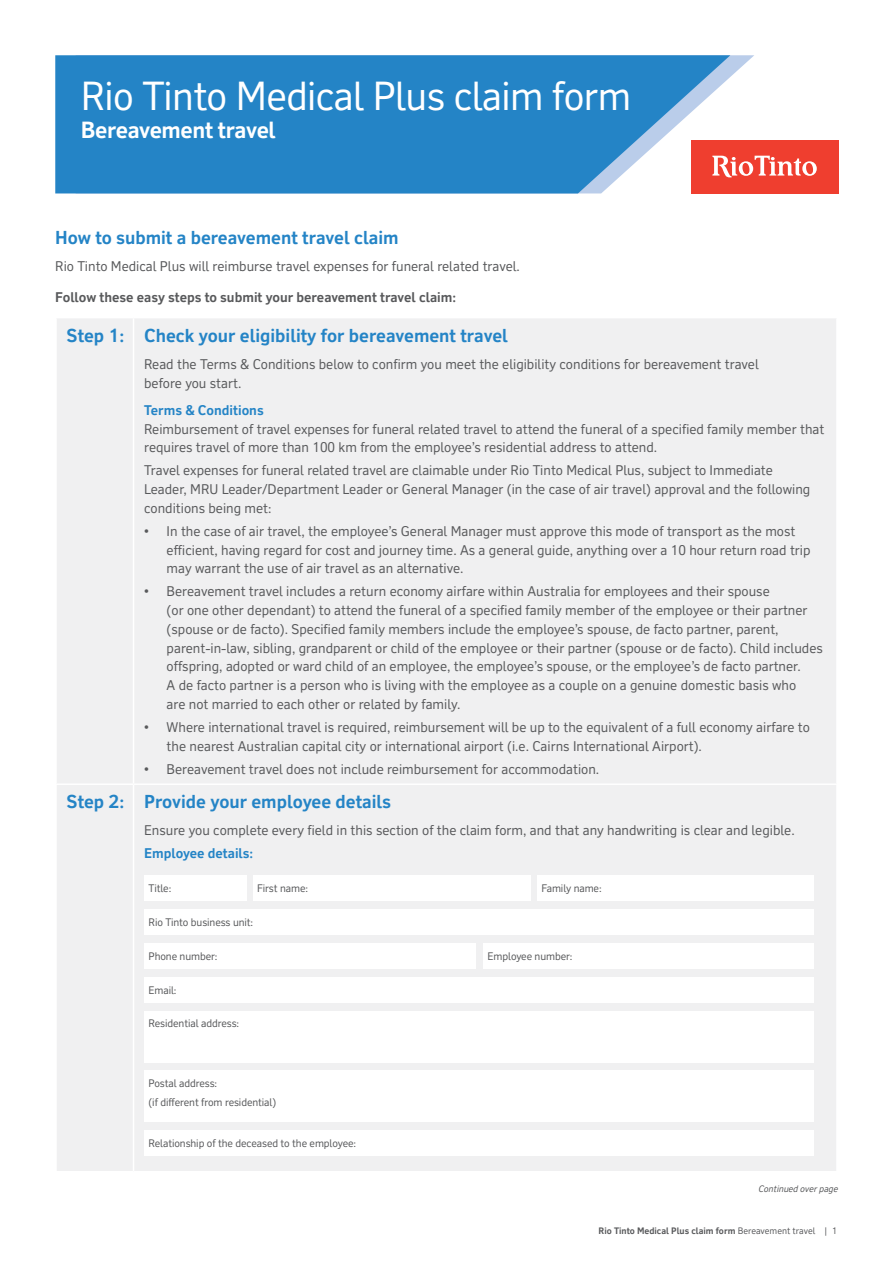
<style>
.page{position:relative;width:893px;height:1263px;background:#fff}
.page>*{position:absolute;margin:0;border:0;box-sizing:border-box;transform-origin:0 0}
.t1{font:39px "RT Vickerman";letter-spacing:-.015em;color:#fff}
.t2{font:700 22.5px "RT Vickerman";letter-spacing:-.015em;color:#fff}
.t3{font:700 18px "RT Vickerman";color:#2484c6}
.t4{font:13.5px/18.8px "RT Vickerman";color:#58595b}
.t5{font:700 13.5px "RT Vickerman";color:#58595b}
.t6{font:700 13.5px "RT Vickerman";color:#2484c6}
.t7{font:10.5px/18.8px "RT Vickerman";letter-spacing:-.01em;color:#58595b}
.t8{font:700 9px "RT Vickerman";color:#58595b}
.t9{font:italic 9px "RT Vickerman";color:#58595b}
.s1{font-weight:400}
</style>
<div class="page">
<div style="left:57px;top:319px;width:779px;height:852px;background:#f0f0f1"></div>
<hr style="left:133px;top:318px;width:1px;height:465px;background:#fff">
<hr style="left:55px;top:783px;width:79px;height:2px;background:#fff">
<hr style="left:134px;top:783px;width:704px;height:2px;background:#fff">
<hr style="left:133px;top:785px;width:1px;height:386px;background:#fff">
<svg style="left:55px;top:55px;width:675px;height:138px;background:#368dca"></svg>
<div style="left:144px;top:875px;width:103px;height:25px;background:#fff"></div>
<div style="left:144px;top:943px;width:332px;height:25px;background:#fff"></div>
<div style="left:144px;top:909px;width:670px;height:25px;background:#fff"></div>
<div style="left:144px;top:977px;width:670px;height:25px;background:#fff"></div>
<div style="left:144px;top:1011px;width:670px;height:51px;background:#fff"></div>
<div style="left:144px;top:1070px;width:670px;height:51px;background:#fff"></div>
<div style="left:144px;top:1130px;width:670px;height:25px;background:#fff"></div>
<div style="left:483px;top:943px;width:331px;height:25px;background:#fff"></div>
<div style="left:253px;top:875px;width:278px;height:25px;background:#fff"></div>
<div style="left:537px;top:875px;width:277px;height:25px;background:#fff"></div>
<div style="left:691px;top:140px;width:147px;height:53px;background:#ef3e2f"></div>
<svg style="left:712px;top:156px;width:105px;height:21px"></svg>
<h1 class="t1" style="left:81px;top:72px;width:552px">Rio Tinto Medical Plus claim form</h1>
<h2 class="t2" style="left:81px;top:116px;width:196px">Bereavement travel</h2>
<h3 class="t3" style="left:55px;top:226px;width:345px">How to submit a bereavement travel claim</h3>
<p class="t4" style="left:55px;top:256px;width:466px">Rio Tinto Medical Plus will reimburse travel expenses for funeral related travel.</p>
<p class="t5" style="left:55px;top:289px;width:402px">Follow these easy steps to submit your bereavement travel claim:</p>
<h3 class="t3" style="left:67px;top:324px;width:443px">Step 1: Check your eligibility for bereavement travel</h3>
<p class="t4" style="left:144px;top:354px;width:616px">Read the Terms &amp; Conditions below to confirm you meet the eligibility conditions for bereavement travel before you start.</p>
<p class="t6" style="left:144px;top:401px;width:121px">Terms &amp; Conditions</p>
<p class="t4" style="left:144px;top:419px;width:682px">Reimbursement of travel expenses for funeral related travel to attend the funeral of a specified family member that requires travel of more than 100 km from the employee’s residential address to attend.</p>
<p class="t4" style="left:144px;top:461px;width:668px">Travel expenses for funeral related travel are claimable under Rio Tinto Medical Plus, subject to Immediate<br>Leader, MRU Leader/Department Leader or General Manager (in the case of air travel) approval and the following conditions being met:</p>
<p class="t4" style="left:167px;top:521px;width:645px;text-indent:-23px">• In the case of air travel, the employee’s General Manager must approve this mode of transport as the most efficient, having regard for cost and journey time. As a general guide, anything over a 10 hour return road trip may warrant the use of air travel as an alternative.</p>
<p class="t4" style="left:167px;top:582px;width:658px;text-indent:-23px">• Bereavement travel includes a return economy airfare within Australia for employees and their spouse<br>(or one other dependant) to attend the funeral of a specified family member of the employee or their partner (spouse or de facto). Specified family members include the employee’s spouse, de facto partner, parent, parent-in-law, sibling, grandparent or child of the employee or their partner (spouse or de facto). Child includes offspring, adopted or ward child of an employee, the employee’s spouse, or the employee’s de facto partner.<br>A de facto partner is a person who is living with the employee as a couple on a genuine domestic basis who<br>are not married to each other or related by family.</p>
<p class="t4" style="left:167px;top:717px;width:645px;text-indent:-23px">• Where international travel is required, reimbursement will be up to the equivalent of a full economy airfare to the nearest Australian capital city or international airport (i.e. Cairns International Airport).</p>
<p class="t4" style="left:144px;top:759px;width:457px">• Bereavement travel does not include reimbursement for accommodation.</p>
<h3 class="t3" style="left:67px;top:790px;width:326px">Step 2: Provide your employee details</h3>
<p class="t4" style="left:144px;top:821px;width:652px">Ensure you complete every field in this section of the claim form, and that any handwriting is clear and legible.</p>
<p class="t6" style="left:144px;top:845px;width:111px">Employee details:</p>
<p class="t7" style="left:149px;top:878px;width:24px">Title:</p>
<p class="t7" style="left:257px;top:878px;width:52px">First name:</p>
<p class="t7" style="left:541px;top:878px;width:62px">Family name:</p>
<p class="t7" style="left:149px;top:912px;width:106px">Rio Tinto business unit:</p>
<p class="t7" style="left:149px;top:946px;width:70px">Phone number:</p>
<p class="t7" style="left:149px;top:980px;width:29px">Email:</p>
<p class="t7" style="left:149px;top:1014px;width:92px">Residential address:</p>
<p class="t7" style="left:149px;top:1073px;width:129px">Postal address:<br>(if different from residential)</p>
<p class="t7" style="left:149px;top:1133px;width:209px">Relationship of the deceased to the employee:</p>
<p class="t7" style="left:488px;top:946px;width:86px">Employee number:</p>
<p class="t9" style="left:758px;top:1184px;width:81px">Continued over page</p>
<p class="t8" style="left:599px;top:1225px;width:240px">Rio Tinto Medical Plus claim form <span class="s1">Bereavement travel | 1</span></p>
</div>
